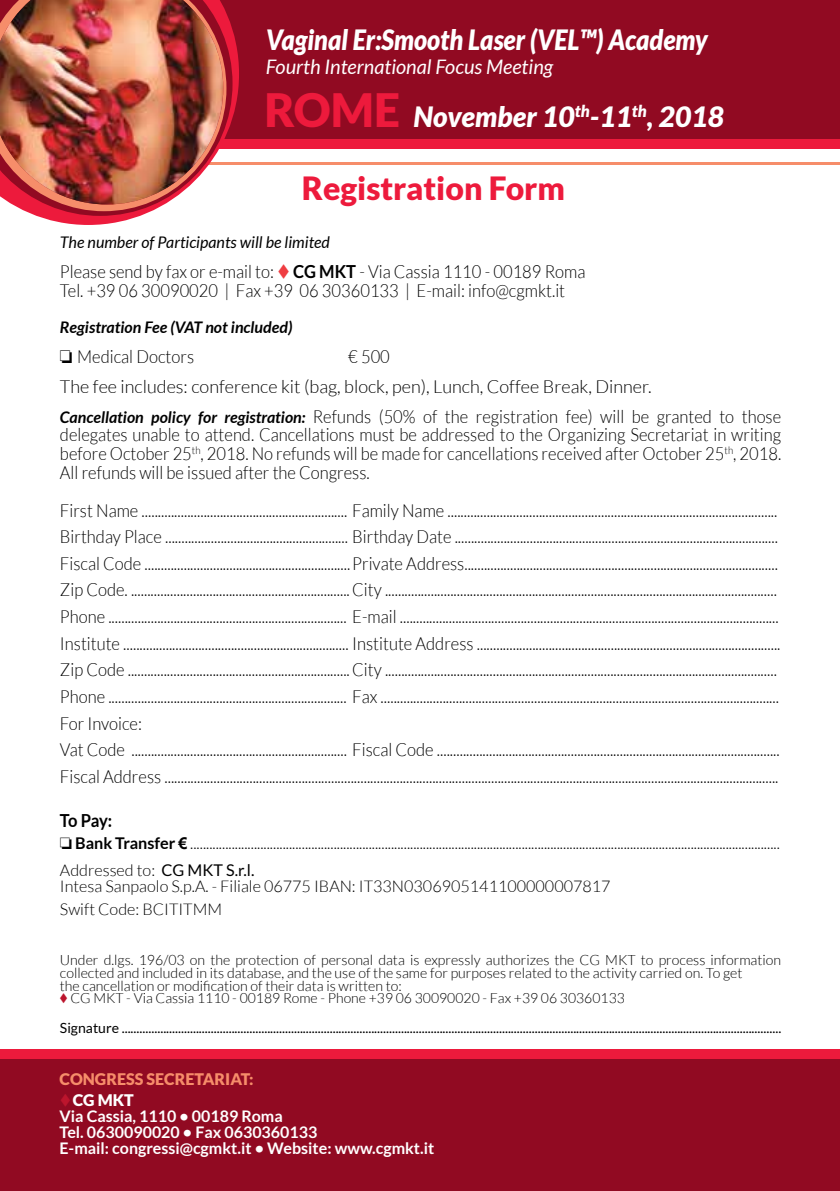
<style>
.page{position:relative;width:840px;height:1191px;background:#fff}
.page>*{position:absolute;margin:0;border:0;box-sizing:border-box;transform-origin:0 0}
.t1{font:900 46px "Lato";color:#ed1a3c}
.t2{font:900 32px "Lato";color:#ed1a3c}
.t3{font:italic 900 28px "Lato";color:#fff;scale:.9 1}
.t4{font:italic 900 28px "Lato";color:#fff}
.t5{font:italic 20px "Lato";color:#fff}
.t6{font:300 18px/26.6px "Lato";color:#000;scale:.92 1}
.t7{font:700 18px "Lato";color:#000;scale:.92 1}
.t8{font:300 16.2px/26.4px "Lato";color:#000}
.t9{font:700 16px/16px "Lato";color:#fff}
.t10{font:italic 16px "Lato";color:#000}
.t11{font:italic 700 16px "Lato";color:#000}
.t12{font:900 16px "Lato";color:#f68d6a}
.t13{font:300 14.2px/12.6px "Lato";color:#000}
.t14{font:14px/30px "Lato";color:#000}
.s1{color:#ef3d42}
.s2{font-weight:700}
.s3{font-weight:700;font-style:italic;font-size:16px}
.s4{font-family:"Arial";font-weight:700}
.s5{font-weight:400}
.s6{color:#bc152d}
.s7{font-weight:300}
.s8{font-weight:900}
</style>
<div class="page">
<div style="left:0;top:1049px;width:839px;height:127px;background:#ed1a3c"></div>
<div style="left:0;top:1059px;width:839px;height:132px;background:#910a22"></div>
<div style="left:12px;top:21px;width:827px;height:128px;background:#ed1a3c"></div>
<hr style="left:0;top:162px;width:839px;height:2px;background:#f68d6a">
<div style="left:0;top:0;width:839px;height:138px;background:#910a22"></div>
<svg style="left:37px;top:29px;width:202px;height:196px"></svg>
<svg style="left:25px;top:13px;width:207px;height:203px"></svg>
<svg style="left:12px;top:6px;width:214px;height:205px"></svg>
<img style="left:0;top:0;width:223px;height:204px">
<h3 class="t3" style="left:266px;top:24px;width:492px">Vaginal Er:Smooth Laser (VEL™) Academy</h3>
<p class="t5" style="left:266px;top:56px;width:288px">Fourth International Focus Meeting</p>
<h1 class="t1" style="left:264px;top:83px;width:137px">ROME</h1>
<h3 class="t4" style="left:413px;top:100px;width:312px">November 10<sup>th</sup>-11<sup>th</sup>, 2018</h3>
<h2 class="t2" style="left:301px;top:169px;width:264px">Registration Form</h2>
<p class="t10" style="left:60px;top:233px;width:271px">The number of Participants will be limited</p>
<p class="t6" style="left:60px;top:262px;width:572px;line-height:18.6px">Please send by fax or e-mail to: <span class="s1">◆</span> <span class="s2">CG MKT</span> - Via Cassia 1110 - 00189 Roma<br>Tel. +39 06 30090020 | Fax +39 06 30360133 | E-mail: info@cgmkt.it</p>
<p class="t11" style="left:60px;top:317px;width:234px">Registration Fee (VAT not included)</p>
<p class="t6" style="left:60px;top:343px;width:147px">□ Medical Doctors</p>
<p class="t6" style="left:60px;top:341px;width:785px;line-height:30px;text-indent:288px">€ 500<br>The fee includes: conference kit (bag, block, pen), Lunch, Coffee Break, Dinner.<br><span class="s3">Cancellation policy for registration:</span> Refunds (50% of the registration fee) will be granted to those</p>
<p class="t6" style="left:60px;top:425px;width:785px;line-height:18.6px;text-align:justify">delegates unable to attend. Cancellations must be addressed to the Organizing Secretariat in writing before October 25<sup>th</sup>, 2018. No refunds will be made for cancellations received after October 25<sup>th</sup>, 2018.<br>All refunds will be issued after the Congress.</p>
<p class="t6" style="left:60px;top:497px;width:784px">First Name ............................................................... Family Name .....................................................................................................<br>Birthday Place ........................................................ Birthday Date ...................................................................................................<br>Fiscal Code ...............................................................Private Address................................................................................................<br>Zip Code. ................................................................... City ........................................................................................................................<br>Phone ......................................................................... E-mail ....................................................................................................................<br>Institute ..................................................................... Institute Address .............................................................................................<br>Zip Code .................................................................... City ........................................................................................................................<br>Phone ......................................................................... Fax ..........................................................................................................................<br>For Invoice:<br>Vat Code .................................................................. Fiscal Code .........................................................................................................<br>Fiscal Address ............................................................................................................................................................................................</p>
<p class="t7" style="left:60px;top:810px;width:58px">To Pay:</p>
<p class="t8" style="left:60px;top:830px;width:721px">□ <span class="s2">Bank Transfer</span> <span class="s4">€</span> .........................................................................................................................................................................................<br>Addressed to: <span class="s5">CG MKT S.r.l.</span></p>
<p class="t8" style="left:60px;top:875px;width:552px;line-height:22.4px">Intesa Sanpaolo S.p.A. - Filiale 06775 IBAN: IT33N0306905141100000007817<br>Swift Code: BCITITMM</p>
<p class="t13" style="left:60px;top:954px;width:722px">Under d.lgs. 196/03 on the protection of personal data is expressly authorizes the CG MKT to process information collected and included in its database, and the use of the same for purposes related to the activity carried on. To get<br>the cancellation or modification of their data is written to:</p>
<p class="t14" style="left:60px;top:983px;width:722px"><span class="s6">◆</span> <span class="s7">CG MKT - Via Cassia 1110 - 00189 Rome - Phone +39 06 30090020 - Fax +39 06 30360133<br></span>Signature ..............................................................................................................................................................................................................................</p>
<p class="t12" style="left:59px;top:1070px;width:195px">CONGRESS SECRETARIAT:</p>
<p class="t9" style="left:59px;top:1092px;width:376px"><span class="s6">▼</span><span class="s8">CG MKT<br></span>Via Cassia, 1110 • 00189 Roma<br>Tel. 0630090020 • Fax 0630360133<br>E-mail: congressi@cgmkt.it • Website: www.cgmkt.it</p>
</div>
